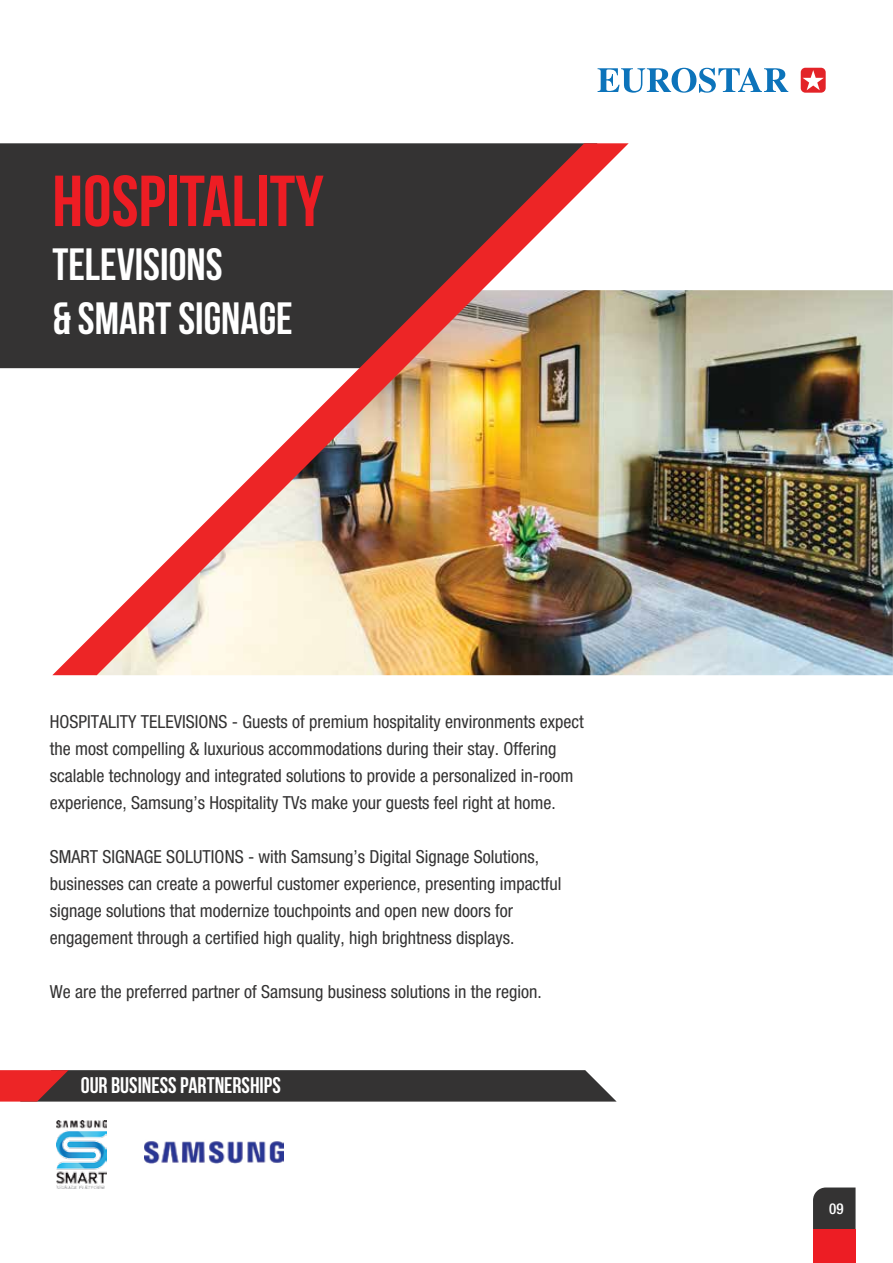
<style>
.page{position:relative;width:893px;height:1263px;background:#fff}
.page>*{position:absolute;margin:0;border:0;box-sizing:border-box;transform-origin:0 0}
.t1{font:700 72px "Bebas Neue";color:#ed1d24}
.t2{font:700 45px/54px "Bebas Neue";color:#fff}
.t3{font:700 22.5px "Bebas Neue";color:#fff}
.t4{font:condensed 18px/27px "Helvetica Neue";color:#343333}
.t5{font:500 condensed 15px "Helvetica Neue";color:#fff}
</style>
<div class="page">
<div style="left:801px;top:68px;width:25px;height:25px;background:#e32328;border-radius:5px"></div>
<svg style="left:803px;top:70px;width:21px;height:20px"></svg>
<svg style="left:598px;top:68px;width:190px;height:25px"></svg>
<div style="left:0;top:143px;width:52px;height:225px;background:#343333"></div>
<img style="left:629px;top:290px;width:264px;height:385px">
<img style="left:52px;top:143px;width:577px;height:532px">
<img style="left:145px;top:1141px;width:138px;height:23px">
<img style="left:57px;top:1121px;width:50px;height:67px">
<svg style="left:0;top:1070px;width:616px;height:31px;background:#493737"></svg>
<div style="left:813px;top:1187px;width:42px;height:42px;background:#343333"></div>
<div style="left:813px;top:1229px;width:42px;height:34px;background:#ed1d24"></div>
<h1 class="t1" style="left:52px;top:162px;width:273px">HOSPITALITY</h1>
<h2 class="t2" style="left:52px;top:237px;width:242px">TELEVISIONS<br>&amp; SMART SIGNAGE</h2>
<p class="t4" style="left:50px;top:708px;width:535px">HOSPITALITY TELEVISIONS - Guests of premium hospitality environments expect the most compelling &amp; luxurious accommodations during their stay. Offering scalable technology and integrated solutions to provide a personalized in-room experience, Samsung’s Hospitality TVs make your guests feel right at home.</p>
<p class="t4" style="left:50px;top:843px;width:513px">SMART SIGNAGE SOLUTIONS - with Samsung’s Digital Signage Solutions, businesses can create a powerful customer experience, presenting impactful signage solutions that modernize touchpoints and open new doors for engagement through a certified high quality, high brightness displays.</p>
<p class="t4" style="left:50px;top:978px;width:493px">We are the preferred partner of Samsung business solutions in the region.</p>
<p class="t3" style="left:81px;top:1073px;width:202px">OUR BUSINESS PARTNERSHIPS</p>
<p class="t5" style="left:829px;top:1200px;width:16px">09</p>
</div>
